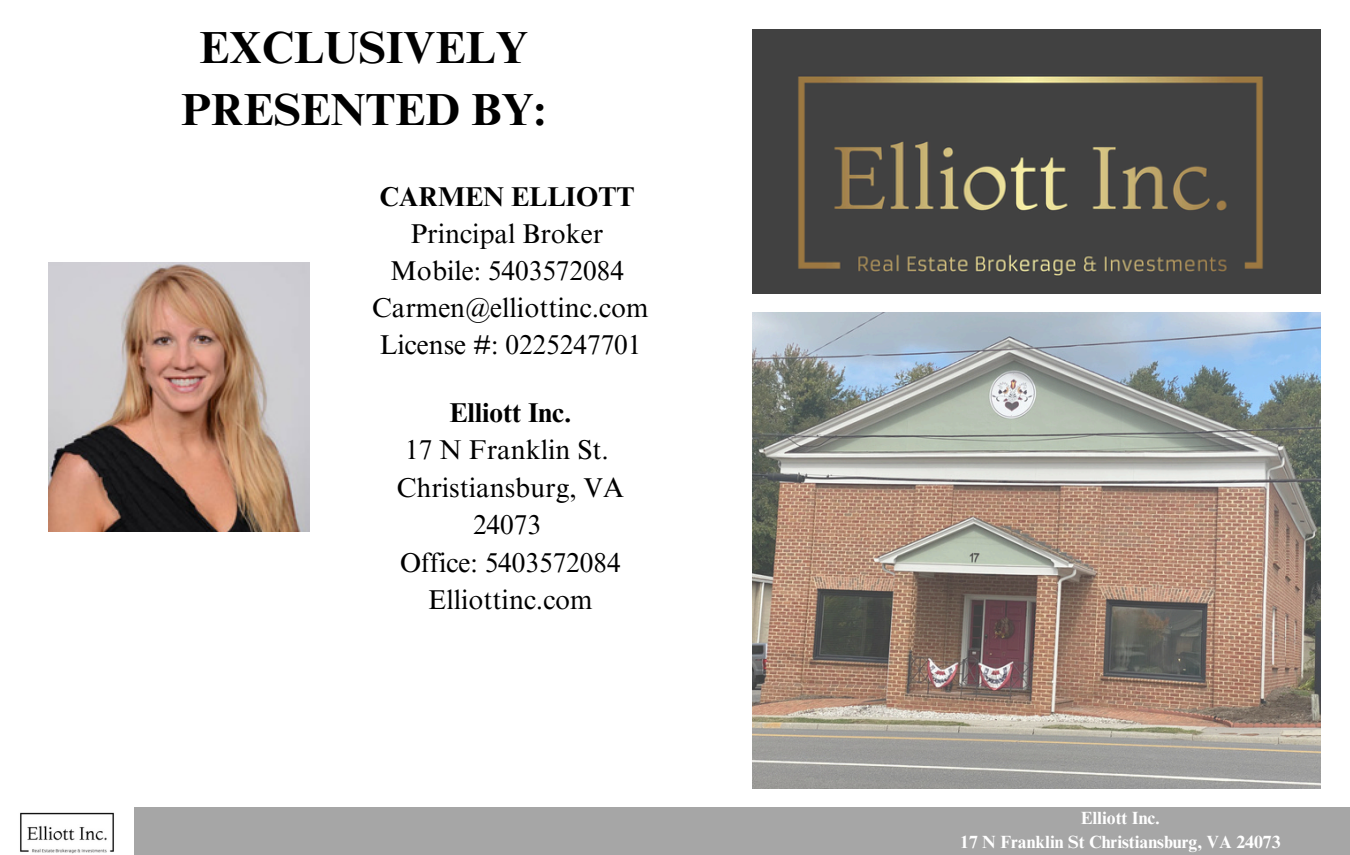
<style>
.page{position:relative;width:1350px;height:855px;background:#fff}
.page>*{position:absolute;margin:0;border:0;box-sizing:border-box;transform-origin:0 0}
.t1{font:700 45px/62px "Times NRMT Pro";color:#000;text-align:center}
.t2{font:27.25px/37.5px "Times NRMT Pro";color:#000;text-align:center}
.t3{font:700 17.75px "Times NRMT Pro";color:#fff}
.s1{font-weight:700}
</style>
<div class="page">
<div style="left:0;top:808px;width:1350px;height:47px;background:#a6a6a6"></div>
<img style="left:0;top:808px;width:133px;height:47px">
<img style="left:753px;top:30px;width:568px;height:264px">
<img style="left:49px;top:263px;width:260px;height:268px">
<img style="left:753px;top:313px;width:568px;height:475px">
<h2 class="t1" style="left:181px;top:22px;width:366px">EXCLUSIVELY<br>PRESENTED BY:</h2>
<p class="t2" style="left:372px;top:181px;width:278px"><span class="s1">CARMEN ELLIOTT<br></span>Principal Broker<br>Mobile: 5403572084<br>Carmen@elliottinc.com</p>
<p class="t2" style="left:379px;top:329px;width:264px">License #: 0225247701</p>
<p class="t2" style="left:397px;top:397px;width:229px"><span class="s1">Elliott Inc.<br></span>17 N Franklin St.<br>Christiansburg, VA<br>24073<br>Office: 5403572084<br>Elliottinc.com</p>
<p class="t3" style="left:1081px;top:812px;width:81px">Elliott Inc.</p>
<p class="t3" style="left:960px;top:836px;width:322px">17 N Franklin St Christiansburg, VA 24073</p>
</div>
